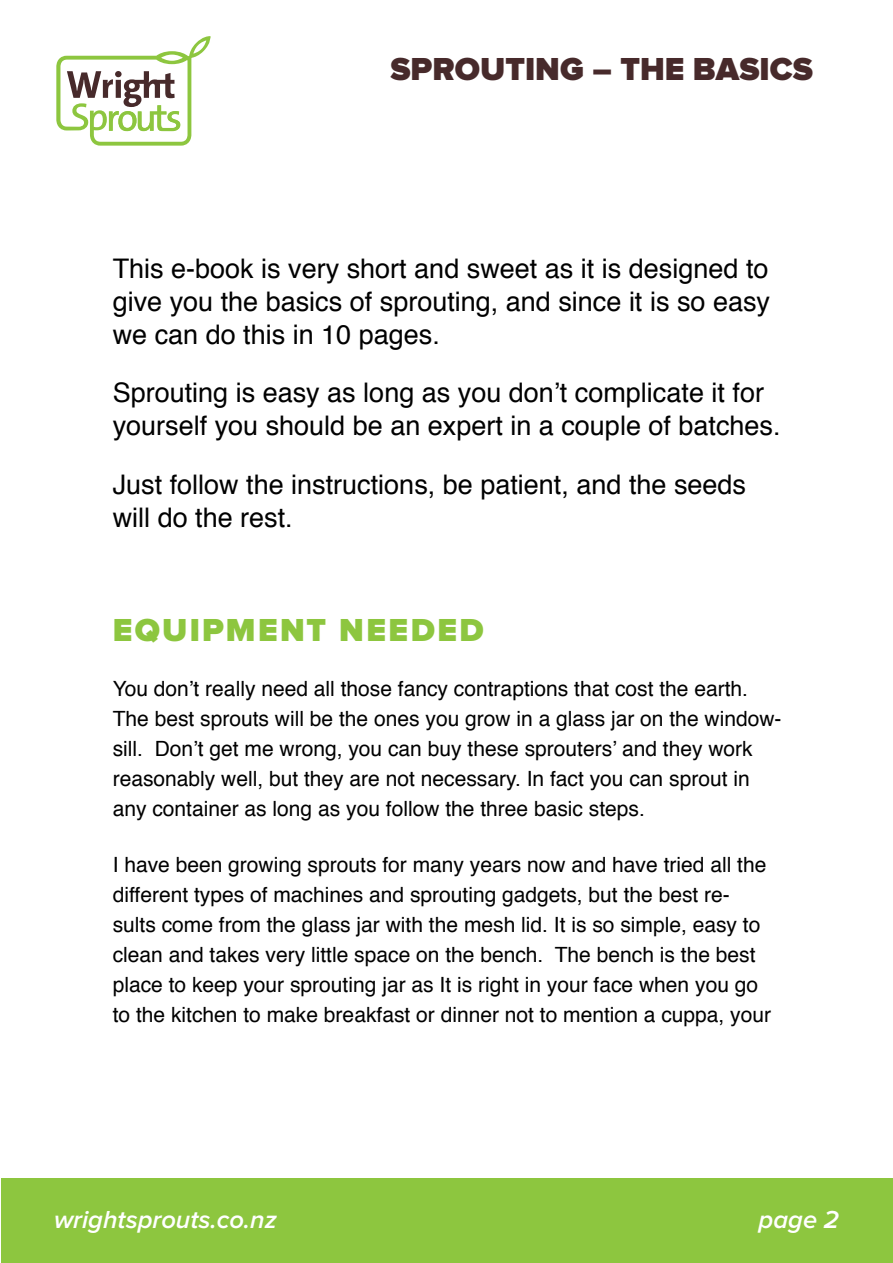
<style>
.page{position:relative;width:893px;height:1263px;background:#fff}
.page>*{position:absolute;margin:0;border:0;box-sizing:border-box;transform-origin:0 0}
.t1{font:900 33px "Proxima Nova";color:#472a2b}
.t2{font:900 33px "Proxima Nova";letter-spacing:.07em;color:#8dc63f}
.t3{font:27px/33px "Helvetica";color:#000}
.t4{font:italic 600 25.5px "Proxima Nova";color:#fff}
.t5{font:21px/30px "Helvetica";color:#000}
</style>
<div class="page">
<div style="left:1px;top:1178px;width:891px;height:84px;background:#8dc63f"></div>
<svg style="left:56px;top:36px;width:155px;height:110px"></svg>
<h1 class="t1" style="left:390px;top:54px;width:424px">SPROUTING – THE BASICS</h1>
<p class="t3" style="left:113px;top:252px;width:659px;text-align:justify">This e-book is very short and sweet as it is designed to give you the basics of sprouting, and since it is so easy we can do this in 10 pages.</p>
<p class="t3" style="left:113px;top:377px;width:669px">Sprouting is easy as long as you don’t complicate it for yourself you should be an expert in a couple of batches.</p>
<p class="t3" style="left:113px;top:468px;width:635px">Just follow the instructions, be patient, and the seeds will do the rest.</p>
<h1 class="t2" style="left:113px;top:614px;width:71px">EQUIP</h1>
<h1 class="t2" style="left:226px;top:614px;width:55px">MENT</h1>
<h1 class="t2" style="left:339px;top:614px;width:146px">NEEDED</h1>
<p class="t5" style="left:113px;top:674px;width:670px">You don’t really need all those fancy contraptions that cost the earth.<br>The best sprouts will be the ones you grow in a glass jar on the window&shy;sill. Don’t get me wrong, you can buy these sprouters’ and they work reasonably well, but they are not necessary. In fact you can sprout in any container as long as you follow the three basic steps.</p>
<p class="t5" style="left:113px;top:850px;width:660px">I have been growing sprouts for many years now and have tried all the different types of machines and sprouting gadgets, but the best re&shy;sults come from the glass jar with the mesh lid. It is so simple, easy to clean and takes very little space on the bench. The bench is the best place to keep your sprouting jar as It is right in your face when you go to the kitchen to make breakfast or dinner not to mention a cuppa, your</p>
<p class="t4" style="left:54px;top:1208px;width:224px">wrightsprouts.co.nz</p>
<p class="t4" style="left:759px;top:1208px;width:82px">page 2</p>
</div>
